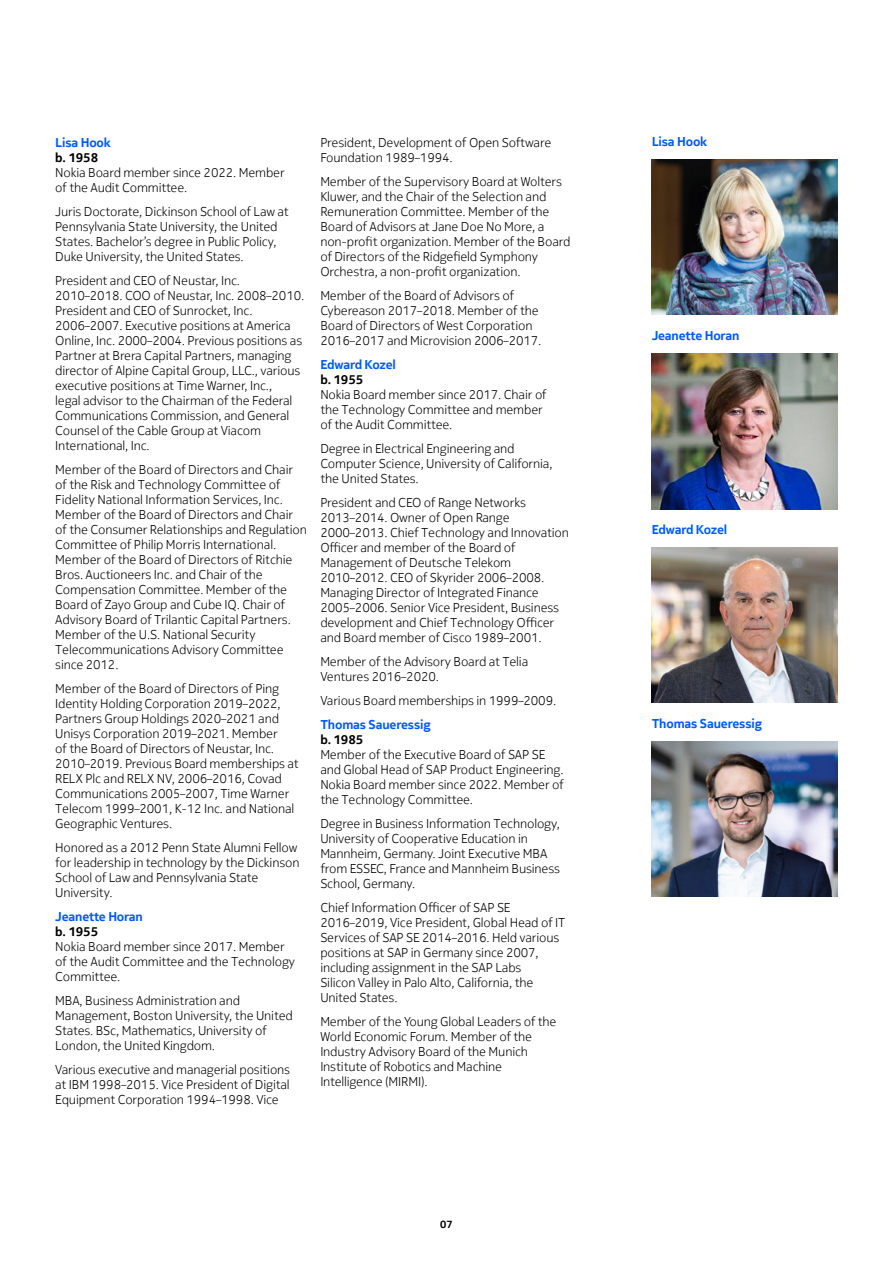
<style>
.page{position:relative;width:893px;height:1263px;background:#fff}
.page>*{position:absolute;margin:0;border:0;box-sizing:border-box;transform-origin:0 0}
.t1{font:300 12.75px/15px "Nokia Pure Text";letter-spacing:-.015em;color:#000}
.t2{font:700 12.75px "Nokia Pure Text";letter-spacing:-.01em;color:#005aff}
.t3{font:700 12.75px "Nokia Pure Text";letter-spacing:-.01em;color:#000}
.t4{font:700 10.5px "Nokia Pure Text";color:#000}
</style>
<div class="page">
<img style="left:652px;top:159px;width:186px;height:156px">
<img style="left:652px;top:354px;width:186px;height:155px">
<img style="left:652px;top:548px;width:186px;height:155px">
<img style="left:652px;top:741px;width:186px;height:156px">
<p class="t2" style="left:55px;top:134px;width:57px">Lisa Hook</p>
<p class="t3" style="left:55px;top:149px;width:44px">b. 1958</p>
<p class="t1" style="left:55px;top:165px;width:231px">Nokia Board member since 2022. Member of the Audit Committee.</p>
<p class="t1" style="left:55px;top:204px;width:235px">Juris Doctorate, Dickinson School of Law at Pennsylvania State University, the United States. Bachelor’s degree in Public Policy, Duke University, the United States.</p>
<p class="t1" style="left:55px;top:273px;width:251px">President and CEO of Neustar, Inc.<br>2010–2018. COO of Neustar, Inc. 2008–2010.<br>President and CEO of Sunrocket, Inc.<br>2006–2007. Executive positions at America Online, Inc. 2000–2004. Previous positions as Partner at Brera Capital Partners, managing director of Alpine Capital Group, LLC., various executive positions at Time Warner, Inc.,<br>legal advisor to the Chairman of the Federal Communications Commission, and General Counsel of the Cable Group at Viacom International, Inc.</p>
<p class="t1" style="left:55px;top:462px;width:253px">Member of the Board of Directors and Chair of the Risk and Technology Committee of Fidelity National Information Services, Inc.<br>Member of the Board of Directors and Chair of the Consumer Relationships and Regulation Committee of Philip Morris International.<br>Member of the Board of Directors of Ritchie Bros. Auctioneers Inc. and Chair of the Compensation Committee. Member of the Board of Zayo Group and Cube IQ. Chair of Advisory Board of Trilantic Capital Partners.<br>Member of the U.S. National Security Telecommunications Advisory Committee since 2012.</p>
<p class="t1" style="left:55px;top:681px;width:245px">Member of the Board of Directors of Ping Identity Holding Corporation 2019–2022, Partners Group Holdings 2020–2021 and Unisys Corporation 2019–2021. Member<br>of the Board of Directors of Neustar, Inc.<br>2010–2019. Previous Board memberships at RELX Plc and RELX NV, 2006–2016, Covad Communications 2005–2007, Time Warner Telecom 1999–2001, K-12 Inc. and National Geographic Ventures.</p>
<p class="t1" style="left:55px;top:840px;width:246px">Honored as a 2012 Penn State Alumni Fellow for leadership in technology by the Dickinson School of Law and Pennsylvania State University.</p>
<p class="t2" style="left:55px;top:908px;width:89px">Jeanette Horan</p>
<p class="t3" style="left:55px;top:923px;width:44px">b. 1955</p>
<p class="t1" style="left:55px;top:939px;width:241px">Nokia Board member since 2017. Member of the Audit Committee and the Technology<br>Committee.</p>
<p class="t1" style="left:55px;top:993px;width:239px">MBA, Business Administration and Management, Boston University, the United States. BSc, Mathematics, University of London, the United Kingdom.</p>
<p class="t1" style="left:55px;top:1062px;width:236px;text-align:justify">Various executive and managerial positions at IBM 1998–2015. Vice President of Digital Equipment Corporation 1994–1998. Vice</p>
<p class="t1" style="left:320px;top:135px;width:232px">President, Development of Open Software<br>Foundation 1989–1994.</p>
<p class="t1" style="left:320px;top:174px;width:252px">Member of the Supervisory Board at Wolters Kluwer, and the Chair of the Selection and Remuneration Committee. Member of the Board of Advisors at Jane Doe No More, a non-profit organization. Member of the Board of Directors of the Ridgefield Symphony Orchestra, a non-profit organization.</p>
<p class="t1" style="left:320px;top:288px;width:223px">Member of the Board of Advisors of Cybereason 2017–2018. Member of the Board of Directors of West Corporation 2016–2017 and Microvision 2006–2017.</p>
<p class="t2" style="left:320px;top:356px;width:77px">Edward Kozel</p>
<p class="t3" style="left:320px;top:371px;width:44px">b. 1955</p>
<p class="t1" style="left:320px;top:387px;width:228px">Nokia Board member since 2017. Chair of the Technology Committee and member of the Audit Committee.</p>
<p class="t1" style="left:320px;top:441px;width:234px">Degree in Electrical Engineering and<br>Computer Science, University of California, the United States.</p>
<p class="t1" style="left:320px;top:495px;width:250px">President and CEO of Range Networks 2013–2014. Owner of Open Range 2000–2013. Chief Technology and Innovation Officer and member of the Board of Management of Deutsche Telekom 2010–2012. CEO of Skyrider 2006–2008.<br>Managing Director of Integrated Finance 2005–2006. Senior Vice President, Business development and Chief Technology Officer and Board member of Cisco 1989–2001.</p>
<p class="t1" style="left:320px;top:653px;width:209px">Member of the Advisory Board at Telia<br>Ventures 2016–2020.</p>
<p class="t1" style="left:320px;top:692px;width:237px">Various Board memberships in 1999–2009.</p>
<p class="t2" style="left:320px;top:716px;width:112px">Thomas Saueressig</p>
<p class="t3" style="left:320px;top:731px;width:44px">b. 1985</p>
<p class="t1" style="left:320px;top:746px;width:245px">Member of the Executive Board of SAP SE and Global Head of SAP Product Engineering.<br>Nokia Board member since 2022. Member of the Technology Committee.</p>
<p class="t1" style="left:320px;top:815px;width:241px">Degree in Business Information Technology, University of Cooperative Education in Mannheim, Germany. Joint Executive MBA from ESSEC, France and Mannheim Business School, Germany.</p>
<p class="t1" style="left:320px;top:899px;width:247px">Chief Information Officer of SAP SE 2016–2019, Vice President, Global Head of IT Services of SAP SE 2014–2016. Held various positions at SAP in Germany since 2007, including assignment in the SAP Labs<br>Silicon Valley in Palo Alto, California, the United States.</p>
<p class="t1" style="left:320px;top:1013px;width:238px">Member of the Young Global Leaders of the World Economic Forum. Member of the Industry Advisory Board of the Munich Institute of Robotics and Machine Intelligence (MIRMI).</p>
<p class="t4" style="left:440px;top:1217px;width:14px">07</p>
<p class="t2" style="left:652px;top:134px;width:57px">Lisa Hook</p>
<p class="t2" style="left:652px;top:328px;width:89px">Jeanette Horan</p>
<p class="t2" style="left:652px;top:521px;width:77px">Edward Kozel</p>
<p class="t2" style="left:652px;top:715px;width:112px">Thomas Saueressig</p>
</div>
